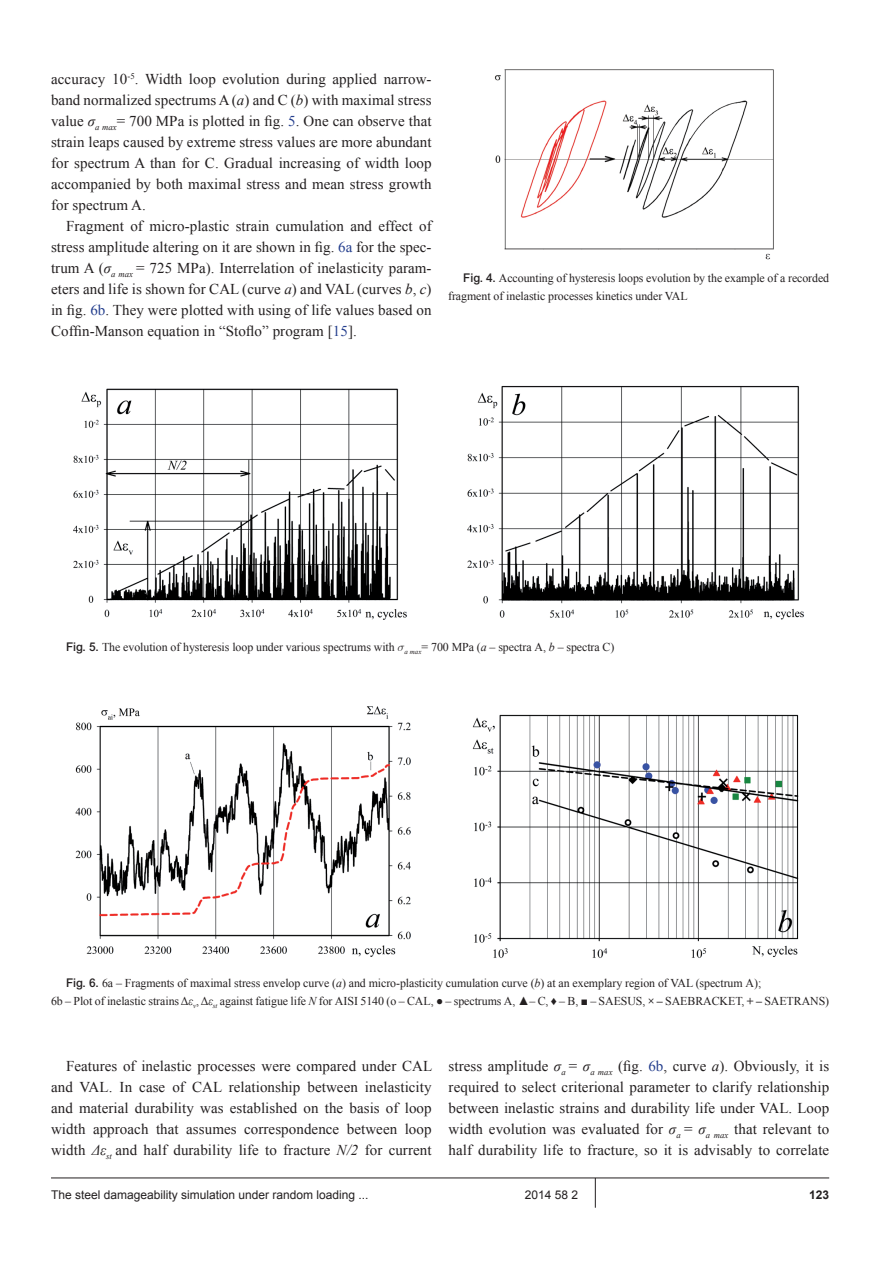
<style>
.page{position:relative;width:893px;height:1263px;background:#fff}
.page>*{position:absolute;margin:0;border:0;box-sizing:border-box;transform-origin:0 0}
.t1{font:15px/21px "Times New Roman";letter-spacing:.005em;color:#231f20;text-align:justify}
.t2{font:12px/18px "Times New Roman";letter-spacing:-.005em;color:#231f20}
.t3{font:12px "Arial";color:#231f20}
.t4{font:700 12px "Arial";color:#231f20}
.s1{font-style:italic}
.s2{color:#253f8e}
.s3{font-family:"Arial MT Std";font-weight:500}
.s4{font-weight:700}
</style>
<div class="page">
<hr style="left:51px;top:1177px;width:778px;height:1px;background:#231f20">
<hr style="left:595px;top:1178px;width:1px;height:30px;background:#231f20">
<img style="left:494px;top:69px;width:280px;height:191px">
<img style="left:73px;top:388px;width:334px;height:232px">
<img style="left:468px;top:385px;width:336px;height:235px">
<img style="left:75px;top:706px;width:336px;height:251px">
<img style="left:473px;top:714px;width:326px;height:244px">
<p class="t1" style="left:51px;top:68px;width:382px">accuracy 10<sup>-5</sup>. Width loop evolution during applied narrow&shy;band normalized spectrums A (<span class="s1">a</span>) and C (<span class="s1">b</span>) with maximal stress value <span class="s1">σ</span><sub>a</sub> <sub>max</sub>= 700 MPa is plotted in fig. <span class="s2">5</span>. One can observe that strain leaps caused by extreme stress values are more abundant for spectrum A than for C. Gradual increasing of width loop accompanied by both maximal stress and mean stress growth for spectrum A.</p>
<p class="t1" style="left:51px;top:215px;width:382px;text-indent:15px">Fragment of micro-plastic strain cumulation and effect of stress amplitude altering on it are shown in fig. <span class="s2">6a</span> for the spec&shy;trum A (<span class="s1">σ</span><sub>a</sub> <sub>max</sub> = 725 MPa). Interrelation of inelasticity param&shy;eters and life is shown for CAL (curve <span class="s1">a</span>) and VAL (curves <span class="s1">b</span>, <span class="s1">c</span>) in fig. <span class="s2">6b</span>. They were plotted with using of life values based on Coffin-Manson equation in “Stoflo” program [<span class="s2">15</span>].</p>
<p class="t2" style="left:448px;top:269px;width:383px;text-indent:15px"><span class="s3">Fig. 4.</span> Accounting of hysteresis loops evolution by the example of a recorded fragment of inelastic processes kinetics under VAL</p>
<p class="t2" style="left:66px;top:638px;width:550px"><span class="s3">Fig. 5.</span> The evolution of hysteresis loop under various spectrums with ▲<sub>a</sub> <sub>max</sub>= 700 MPa (<span class="s1">a</span> – spectra А, <span class="s1">b</span> – spectra C)</p>
<p class="t2" style="left:51px;top:974px;width:780px;text-indent:15px"><span class="s3">Fig. 6.</span> 6a – Fragments of maximal stress envelop curve (<span class="s1">a</span>) and micro-plasticity cumulation curve (<span class="s1">b</span>) at an exemplary region of VAL (spectrum А);<br>6b – Plot of inelastic strains Δ<span class="s1">ε</span><sub>v</sub>, Δ<span class="s1">ε</span><sub>st</sub> against fatigue life <span class="s1">N</span> for AISI 5140 (ο – CAL, ● – spectrums А, ▲– C, ♦ – B, ■ – SAESUS, <span class="s4">× –</span> SAEBRACKET, <span class="s4">+ –</span> SAETRANS)</p>
<p class="t1" style="left:51px;top:1055px;width:383px;text-indent:15px">Features of inelastic processes were compared under CAL and VAL. In case of CAL relationship between inelasticity and material durability was established on the basis of loop width approach that assumes correspondence between loop width <span class="s1">Δε</span><sub>st</sub> and half durability life to fracture <span class="s1">N/2</span> for current</p>
<p class="t1" style="left:449px;top:1055px;width:382px">stress amplitude <span class="s1">σ</span><sub>a</sub> = <span class="s1">σ</span><sub>a</sub> <sub>max</sub> (fig. <span class="s2">6b</span>, curve <span class="s1">a</span>). Obviously, it is required to select criterional parameter to clarify relationship between inelastic strains and durability life under VAL. Loop width evolution was evaluated for <span class="s1">σ</span><sub>a</sub> = <span class="s1">σ</span><sub>a</sub> <sub>max</sub> that relevant to half durability life to fracture, so it is advisably to correlate</p>
<p class="t3" style="left:51px;top:1186px;width:319px">The steel damageability simulation under random loading ...</p>
<p class="t3" style="left:525px;top:1186px;width:55px">2014 58 2</p>
<p class="t4" style="left:809px;top:1186px;width:22px">123</p>
</div>
